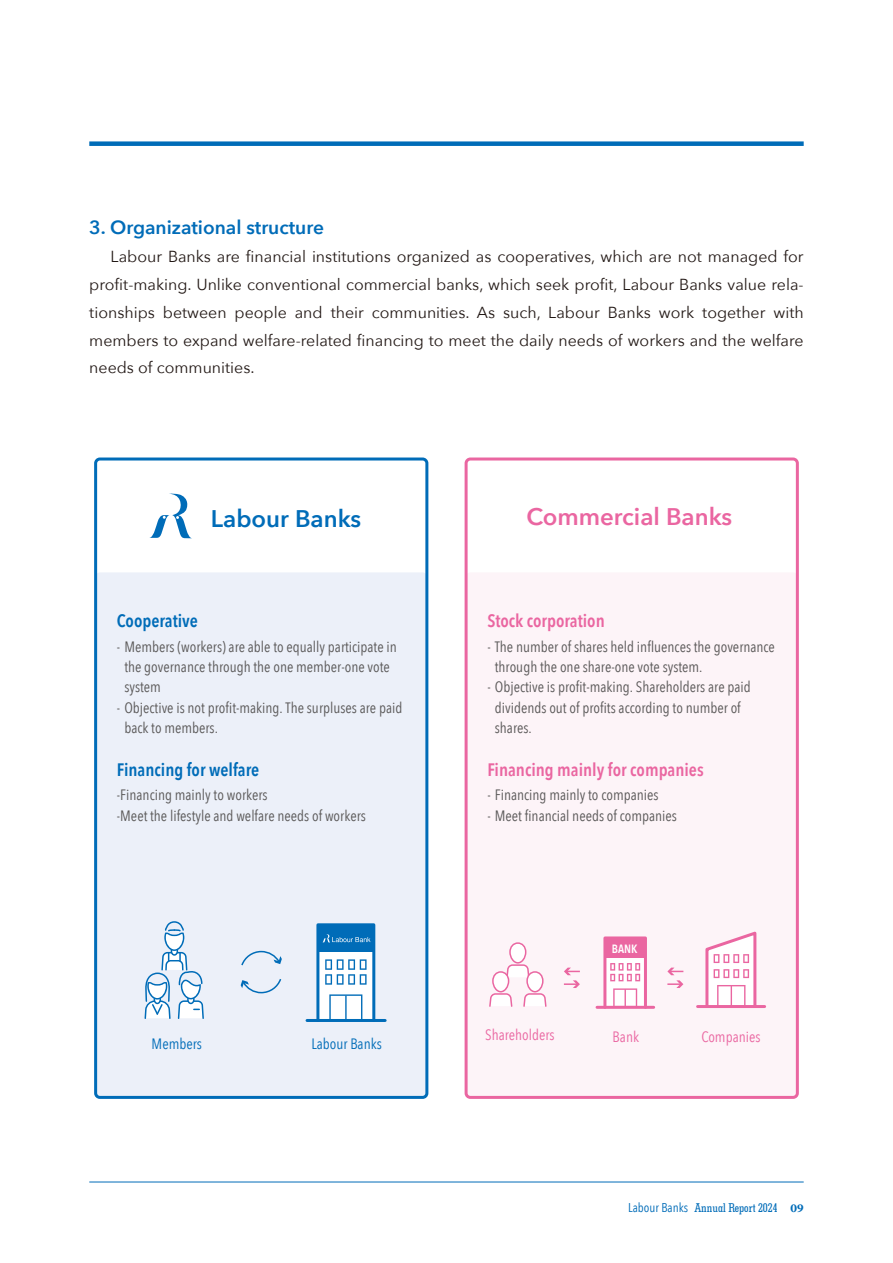
<style>
.page{position:relative;width:893px;height:1263px;background:#fff}
.page>*{position:absolute;margin:0;border:0;box-sizing:border-box;transform-origin:0 0}
.t1{font:600 24px "Avenir Next";color:#ea66a1}
.t2{font:600 24px "Avenir Next";color:#006cb8}
.t3{font:600 19.2px "Avenir Next";color:#006cb8}
.t4{font:600 18px "Avenir Next Condensed";color:#ea66a1}
.t5{font:600 18px "Avenir Next Condensed";color:#006cb8}
.t6{font:15.9px/27.9px "Avenir Next";color:#221815;text-align:justify}
.t7{font:15px/20.2px "Avenir Next Condensed";color:#595757}
.t8{font:15px "Avenir Next Condensed";color:#ea66a1}
.t9{font:15px "Avenir Next Condensed";color:#006cb8}
.t10{font:500 condensed 12.75px "Geometric Slab 703 BT";color:#006cb8}
.t11{font:600 12px "Avenir Next Condensed";color:#fff}
.s1{font-family:"Avenir Next Condensed";font-weight:400;font-stretch:normal}
.s2{font-family:"Gurmukhi MN";font-weight:700;font-stretch:normal;font-size:11.7px}
</style>
<div class="page">
<hr style="left:89px;top:1182px;width:715px;height:1px;background:#006cb8">
<div style="left:96px;top:572px;width:331px;height:525px;background:#ecf0f9;border-radius:4px"></div>
<div style="left:466px;top:572px;width:331px;height:525px;background:#fdf4f8;border-radius:4px"></div>
<div style="left:94px;top:457px;width:334px;height:642px;border:3px solid #006cb8;border-radius:4px"></div>
<div style="left:465px;top:457px;width:334px;height:642px;border:3px solid #ea66a1;border-radius:4px"></div>
<svg style="left:144px;top:921px;width:60px;height:98px"></svg>
<svg style="left:149px;top:493px;width:42px;height:45px"></svg>
<svg style="left:489px;top:942px;width:58px;height:65px"></svg>
<div style="left:316px;top:923px;width:59px;height:99px;background:#fff;border:3px solid #006cb8"></div>
<svg style="left:325px;top:959px;width:42px;height:26px"></svg>
<hr style="left:307px;top:1019px;width:78px;height:3px;background:#006cb8">
<svg style="left:329px;top:994px;width:33px;height:25px"></svg>
<hr style="left:345px;top:995px;width:2px;height:24px;background:#006cb8">
<div style="left:318px;top:925px;width:56px;height:27px;background:#006cb8"></div>
<svg style="left:323px;top:934px;width:48px;height:8px"></svg>
<svg style="left:241px;top:950px;width:41px;height:16px"></svg>
<svg style="left:241px;top:979px;width:41px;height:15px"></svg>
<div style="left:603px;top:936px;width:44px;height:73px;background:#fff;border:3px solid #ea66a1"></div>
<svg style="left:610px;top:963px;width:30px;height:18px"></svg>
<hr style="left:597px;top:1006px;width:57px;height:3px;background:#ea66a1">
<svg style="left:613px;top:988px;width:24px;height:18px"></svg>
<div style="left:605px;top:938px;width:40px;height:20px;background:#ea66a1"></div>
<hr style="left:698px;top:1005px;width:67px;height:3px;background:#ea66a1">
<svg style="left:705px;top:931px;width:52px;height:74px"></svg>
<svg style="left:564px;top:967px;width:16px;height:21px"></svg>
<svg style="left:667px;top:967px;width:16px;height:21px"></svg>
<div style="left:89px;top:141px;width:715px;height:5px;background:#006cb8"></div>
<p class="t3" style="left:89px;top:211px;width:236px">3. Organizational structure</p>
<p class="t6" style="left:89px;top:242px;width:716px;text-indent:21px">Labour Banks are financial institutions organized as cooperatives, which are not managed for profit-making. Unlike conventional commercial banks, which seek profit, Labour Banks value rela&shy;tionships between people and their communities. As such, Labour Banks work together with members to expand welfare-related financing to meet the daily needs of workers and the welfare needs of communities.</p>
<h1 class="t2" style="left:211px;top:498px;width:152px">Labour Banks</h1>
<p class="t5" style="left:117px;top:606px;width:83px">Cooperative</p>
<p class="t7" style="left:124px;top:636px;width:274px;text-indent:-8px">- Members (workers) are able to equally participate in the governance through the one member-one vote system</p>
<p class="t7" style="left:124px;top:696px;width:280px;text-indent:-8px">- Objective is not profit-making. The surpluses are paid back to members.</p>
<p class="t5" style="left:117px;top:754px;width:144px">Financing for welfare</p>
<p class="t7" style="left:117px;top:784px;width:251px">-Financing mainly to workers<br>-Meet the lifestyle and welfare needs of workers</p>
<p class="t9" style="left:152px;top:1031px;width:52px">Members</p>
<p class="t9" style="left:311px;top:1031px;width:72px">Labour Banks</p>
<h1 class="t1" style="left:526px;top:496px;width:207px">Commercial Banks</h1>
<p class="t4" style="left:487px;top:606px;width:119px">Stock corporation</p>
<p class="t7" style="left:495px;top:636px;width:282px;text-indent:-8px">- The number of shares held influences the governance through the one share-one vote system.</p>
<p class="t7" style="left:495px;top:676px;width:257px;text-indent:-8px">- Objective is profit-making. Shareholders are paid dividends out of profits according to number of shares.</p>
<p class="t4" style="left:487px;top:754px;width:218px">Financing mainly for companies</p>
<p class="t7" style="left:487px;top:784px;width:173px">- Financing mainly to companies</p>
<p class="t7" style="left:487px;top:804px;width:191px">- Meet financial needs of companies</p>
<p class="t8" style="left:485px;top:1022px;width:71px">Shareholders</p>
<p class="t11" style="left:612px;top:938px;width:27px">BANK</p>
<p class="t8" style="left:613px;top:1024px;width:28px">Bank</p>
<p class="t8" style="left:701px;top:1024px;width:61px">Companies</p>
<p class="t10" style="left:628px;top:1200px;width:177px"><span class="s1">Labour Banks</span> Annual Report 2024 <span class="s2">09</span></p>
</div>
